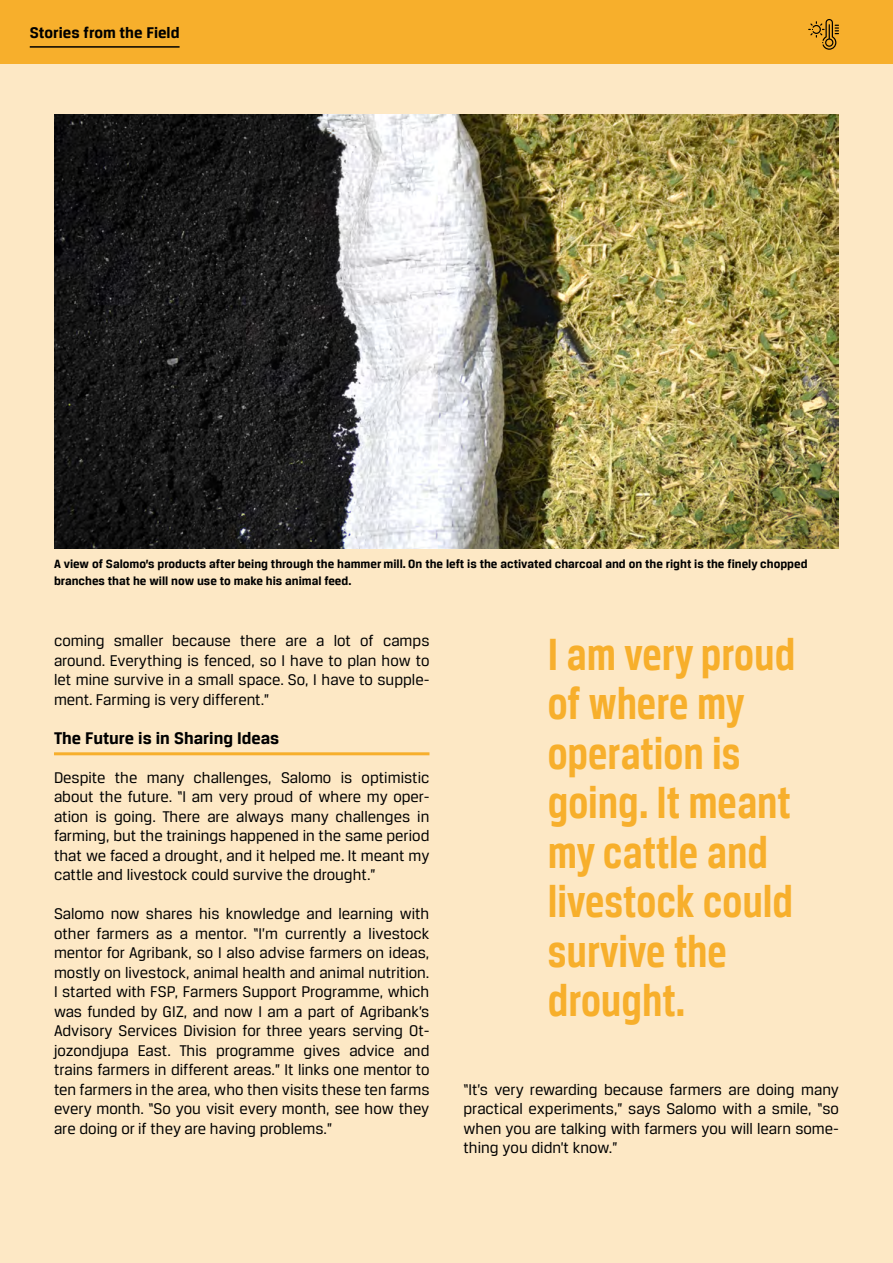
<style>
.page{position:relative;width:893px;height:1263px;background:#fde8c5}
.page>*{position:absolute;margin:0;border:0;box-sizing:border-box;transform-origin:0 0}
.Quote-norm{font:700 48px/49.5px "Breuer Condensed";color:#f7af2c}
.Zwü-Norm{font:700 18px "Breuer Text";color:#000}
.text-Norm{font:16.5px/19.5px "Breuer Text";color:#000;text-align:justify}
.t1{font:700 16.5px "Breuer Text";color:#000}
.t2{font:700 12.75px/16.5px "Breuer Text";color:#000}
</style>
<div class="page">
<div style="left:0;top:0;width:893px;height:64px;background:#f7af2c"></div>
<img style="left:54px;top:115px;width:785px;height:434px">
<svg style="left:808px;top:19px;width:31px;height:31px"></svg>
<hr style="left:30px;top:46px;width:150px;height:2px;background:#000">
<hr style="left:54px;top:752px;width:375px;height:3px;background:#f7af2c">
<p class="t1" style="left:30px;top:23px;width:151px">Stories from the Field</p>
<p class="t2" style="left:54px;top:556px;width:755px">A view of Salomo’s products after being through the hammer mill. On the left is the activated charcoal and on the right is the finely chopped branches that he will now use to make his animal feed.</p>
<p class="text-Norm" style="left:54px;top:631px;width:377px">coming smaller because there are a lot of camps around. Everything is fenced, so I have to plan how to let mine survive in a small space. So, I have to supple&shy;ment. Farming is very different.”</p>
<p class="Zwü-Norm" style="left:54px;top:728px;width:227px">The Future is in Sharing Ideas</p>
<p class="text-Norm" style="left:54px;top:767px;width:377px">Despite the many challenges, Salomo is optimistic about the future. “I am very proud of where my oper&shy;ation is going. There are always many challenges in farming, but the trainings happened in the same period that we faced a drought, and it helped me. It meant my cattle and livestock could survive the drought.”</p>
<p class="text-Norm" style="left:54px;top:904px;width:377px">Salomo now shares his knowledge and learning with other farmers as a mentor. “I’m currently a livestock mentor for Agribank, so I also advise farmers on ideas, mostly on livestock, animal health and animal nutrition.<br>I started with FSP, Farmers Support Programme, which was funded by GIZ, and now I am a part of Agribank’s Advisory Services Division for three years serving Ot&shy;jozondjupa East. This programme gives advice and trains farmers in different areas.” It links one mentor to ten farmers in the area, who then visits these ten farms every month. “So you visit every month, see how they are doing or if they are having problems.”</p>
<p class="Quote-norm" style="left:548px;top:629px;width:249px">I am very proud of where my operation is going. It meant my cattle and livestock could survive the drought.</p>
<p class="text-Norm" style="left:463px;top:1079px;width:377px">“It’s very rewarding because farmers are doing many practical experiments,” says Salomo with a smile, “so when you are talking with farmers you will learn some&shy;thing you didn’t know.”</p>
</div>
